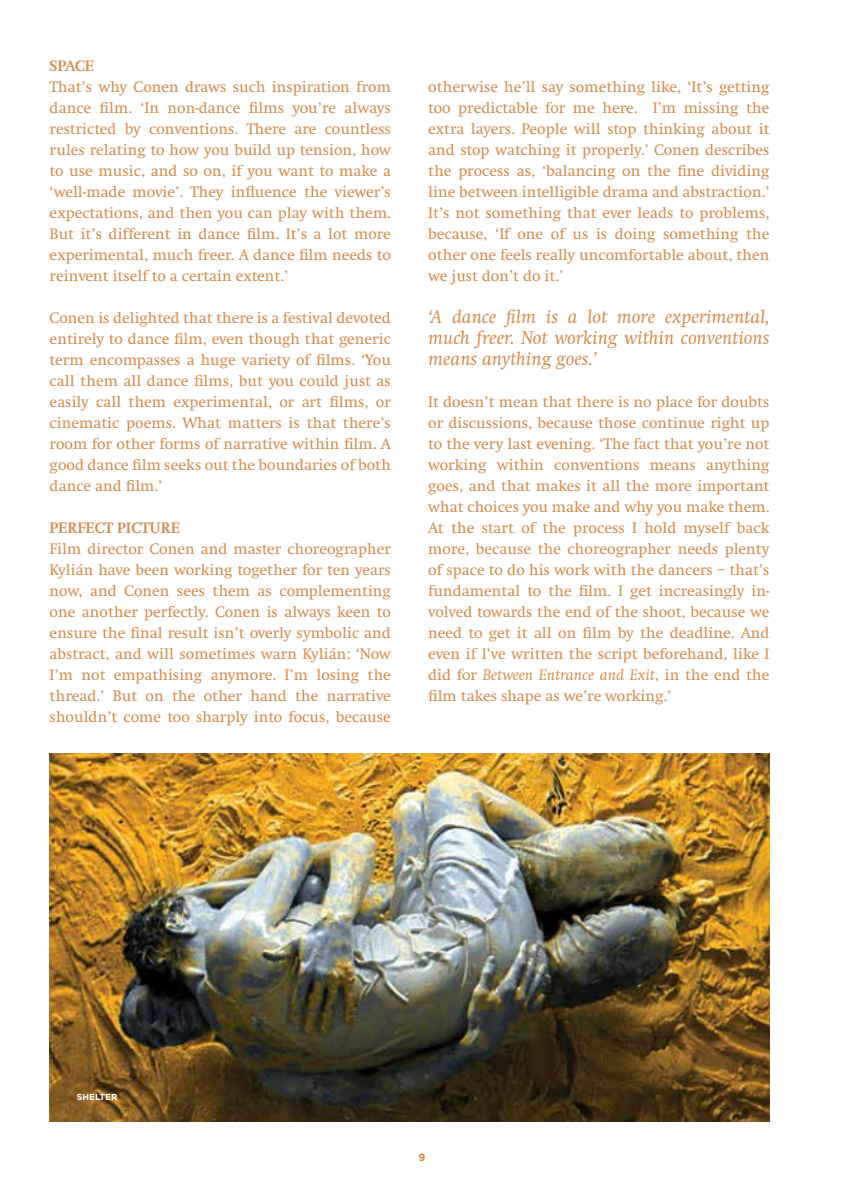
<style>
.page{position:relative;width:844px;height:1191px;background:#fff}
.page>*{position:absolute;margin:0;border:0;box-sizing:border-box;transform-origin:0 0}
.t1{font:italic 19.25px/21px "Swift";color:#d58c4f;text-align:justify}
.t2{font:15.75px/21px "Swift";color:#d58c4f;text-align:justify}
.t3{font:700 15.75px "Swift";color:#d58c4f}
.t4{font:700 10.5px "Gotham";color:#d58c4f}
.t5{font:700 8.75px "Gotham";color:#fff}
.s1{font-style:italic}
</style>
<div class="page">
<img style="left:50px;top:753px;width:719px;height:368px">
<p class="t3" style="left:50px;top:57px;width:46px">SPACE</p>
<p class="t2" style="left:50px;top:76px;width:343px">That’s why Conen draws such inspiration from dance film. ‘In non-dance films you’re always restricted by conventions. There are countless rules relating to how you build up tension, how to use music, and so on, if you want to make a ‘well-made movie’. They influence the viewer’s expectations, and then you can play with them.<br>But it’s different in dance film. It’s a lot more experimental, much freer. A dance film needs to reinvent itself to a certain extent.’</p>
<p class="t2" style="left:50px;top:307px;width:343px">Conen is delighted that there is a festival devoted entirely to dance film, even though that generic term encompasses a huge variety of films. ‘You call them all dance films, but you could just as easily call them experimental, or art films, or cinematic poems. What matters is that there’s room for other forms of narrative within film. A good dance film seeks out the boundaries of both dance and film.’</p>
<p class="t3" style="left:50px;top:519px;width:132px">PERFECT PICTURE</p>
<p class="t2" style="left:50px;top:538px;width:343px">Film director Conen and master choreographer Kylián have been working together for ten years now, and Conen sees them as complementing one another perfectly. Conen is always keen to ensure the final result isn’t overly symbolic and abstract, and will sometimes warn Kylián: ‘Now I’m not empathising anymore. I’m losing the thread.’ But on the other hand the narrative shouldn’t come too sharply into focus, because</p>
<p class="t2" style="left:428px;top:76px;width:343px">otherwise he’ll say something like, ‘It’s getting too predictable for me here. I’m missing the extra layers. People will stop thinking about it and stop watching it properly.’ Conen describes the process as, ‘balancing on the fine dividing line between intelligible drama and abstraction.’ It’s not something that ever leads to problems, because, ‘If one of us is doing something the other one feels really uncomfortable about, then we just don’t do it.’</p>
<p class="t1" style="left:428px;top:306px;width:343px">‘A dance film is a lot more experimental, much freer. Not working within conventions means anything goes.’</p>
<p class="t2" style="left:428px;top:391px;width:343px">It doesn’t mean that there is no place for doubts or discussions, because those continue right up to the very last evening. ‘The fact that you’re not working within conventions means anything goes, and that makes it all the more important what choices you make and why you make them.<br>At the start of the process I hold myself back more, because the choreographer needs plenty of space to do his work with the dancers – that’s fundamental to the film. I get increasingly in&shy;volved towards the end of the shoot, because we need to get it all on film by the deadline. And even if I’ve written the script beforehand, like I did for <span class="s1">Between Entrance and Exit</span>, in the end the film takes shape as we’re working.’</p>
<p class="t5" style="left:77px;top:1091px;width:42px">SHELTER</p>
<p class="t4" style="left:418px;top:1150px;width:8px">9</p>
</div>
